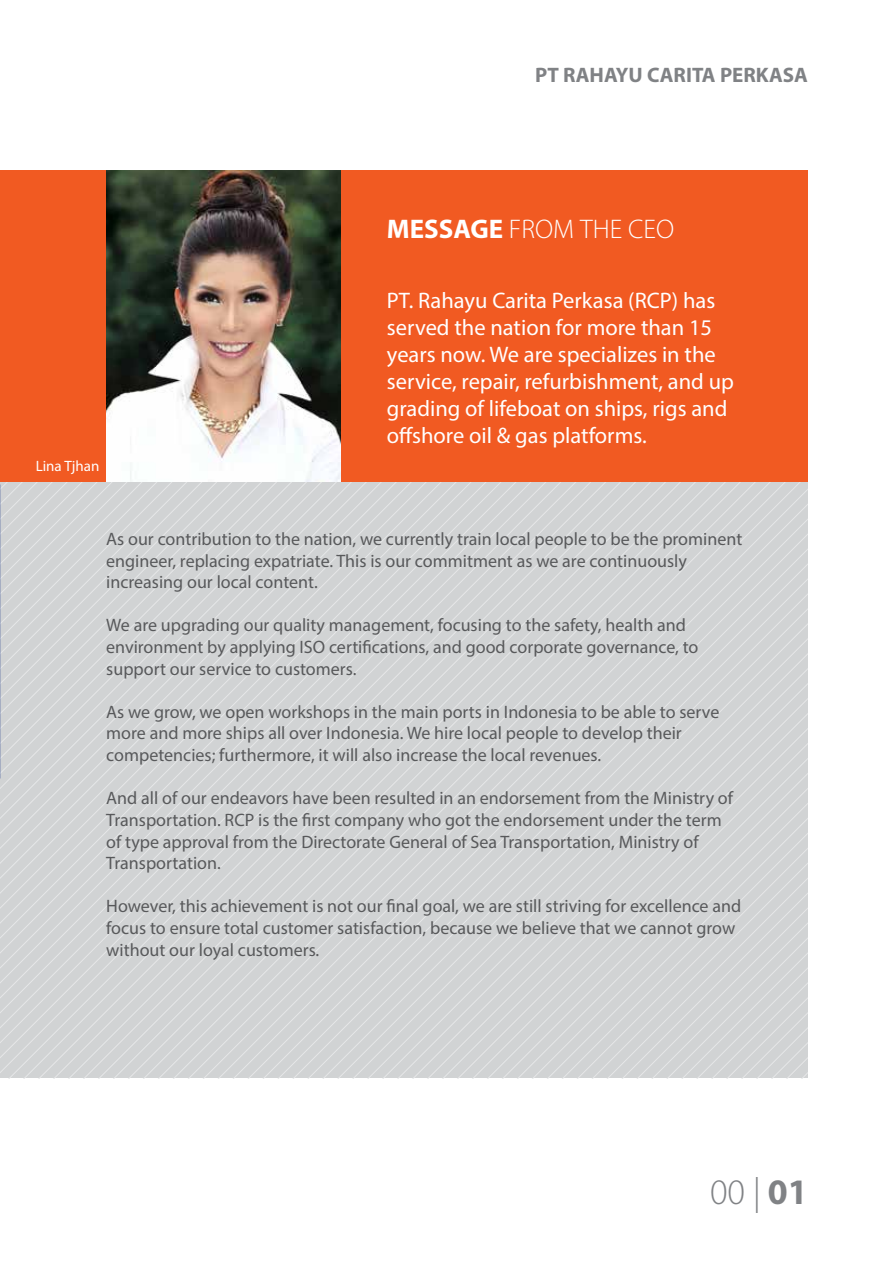
<style>
.page{position:relative;width:893px;height:1263px;background:#fff}
.page>*{position:absolute;margin:0;border:0;box-sizing:border-box;transform-origin:0 0}
.t1{font:300 36px "Myriad Pro";color:#808285}
.t2{font:300 27px "Myriad Pro";color:#fff}
.t3{font:22.5px/27px "Myriad Pro";color:#fff}
.t4{font:700 21px "Myriad Pro";color:#808285}
.t5{font:18px/21.6px "Myriad Pro";color:#58595b}
.t6{font:15px "Myriad Pro";color:#fff}
.s1{font-weight:700}
</style>
<div class="page">
<div style="left:335px;top:170px;width:473px;height:315px;background:#f15a22"></div>
<div style="left:0;top:170px;width:106px;height:315px;background:#f15a22"></div>
<img style="left:106px;top:170px;width:234px;height:313px">
<svg style="left:10px;top:483px;width:15px;height:595px"></svg>
<svg style="left:25px;top:483px;width:15px;height:595px"></svg>
<svg style="left:40px;top:483px;width:15px;height:595px"></svg>
<svg style="left:55px;top:483px;width:15px;height:595px"></svg>
<svg style="left:70px;top:483px;width:15px;height:595px"></svg>
<svg style="left:85px;top:483px;width:15px;height:595px"></svg>
<svg style="left:100px;top:483px;width:15px;height:595px"></svg>
<svg style="left:115px;top:483px;width:15px;height:595px"></svg>
<svg style="left:130px;top:483px;width:15px;height:595px"></svg>
<svg style="left:145px;top:483px;width:15px;height:595px"></svg>
<svg style="left:160px;top:483px;width:15px;height:595px"></svg>
<svg style="left:175px;top:483px;width:15px;height:595px"></svg>
<svg style="left:190px;top:483px;width:15px;height:595px"></svg>
<svg style="left:205px;top:483px;width:15px;height:595px"></svg>
<svg style="left:220px;top:483px;width:15px;height:595px"></svg>
<svg style="left:235px;top:483px;width:15px;height:595px"></svg>
<svg style="left:250px;top:483px;width:14px;height:595px"></svg>
<svg style="left:264px;top:483px;width:15px;height:595px"></svg>
<svg style="left:279px;top:483px;width:15px;height:595px"></svg>
<svg style="left:294px;top:483px;width:15px;height:595px"></svg>
<svg style="left:309px;top:483px;width:15px;height:595px"></svg>
<svg style="left:324px;top:483px;width:15px;height:595px"></svg>
<svg style="left:339px;top:483px;width:15px;height:595px"></svg>
<svg style="left:354px;top:483px;width:15px;height:595px"></svg>
<svg style="left:369px;top:483px;width:15px;height:595px"></svg>
<svg style="left:384px;top:483px;width:15px;height:595px"></svg>
<svg style="left:399px;top:483px;width:15px;height:595px"></svg>
<svg style="left:414px;top:483px;width:15px;height:595px"></svg>
<svg style="left:429px;top:483px;width:15px;height:595px"></svg>
<svg style="left:444px;top:483px;width:15px;height:595px"></svg>
<svg style="left:459px;top:483px;width:15px;height:595px"></svg>
<svg style="left:474px;top:483px;width:15px;height:595px"></svg>
<svg style="left:489px;top:483px;width:15px;height:595px"></svg>
<svg style="left:504px;top:483px;width:15px;height:595px"></svg>
<svg style="left:519px;top:483px;width:15px;height:595px"></svg>
<svg style="left:534px;top:483px;width:15px;height:595px"></svg>
<svg style="left:549px;top:483px;width:15px;height:595px"></svg>
<svg style="left:564px;top:483px;width:15px;height:595px"></svg>
<svg style="left:579px;top:483px;width:15px;height:595px"></svg>
<svg style="left:594px;top:483px;width:15px;height:595px"></svg>
<svg style="left:609px;top:483px;width:14px;height:595px"></svg>
<svg style="left:623px;top:483px;width:15px;height:595px"></svg>
<svg style="left:638px;top:483px;width:15px;height:595px"></svg>
<svg style="left:653px;top:483px;width:15px;height:595px"></svg>
<svg style="left:668px;top:483px;width:15px;height:595px"></svg>
<svg style="left:683px;top:483px;width:15px;height:595px"></svg>
<svg style="left:698px;top:483px;width:15px;height:595px"></svg>
<svg style="left:713px;top:483px;width:15px;height:595px"></svg>
<svg style="left:728px;top:483px;width:15px;height:595px"></svg>
<svg style="left:743px;top:483px;width:65px;height:595px"></svg>
<img style="left:0;top:0;width:1px;height:1263px">
<p class="t4" style="left:535px;top:61px;width:274px">PT RAHAYU CARITA PERKASA</p>
<h2 class="t2" style="left:387px;top:212px;width:289px"><span class="s1">MESSAGE</span> FROM THE CEO</h2>
<p class="t6" style="left:36px;top:457px;width:65px">Lina Tjhan</p>
<p class="t3" style="left:387px;top:287px;width:348px">PT. Rahayu Carita Perkasa (RCP) has served the nation for more than 15 years now. We are specializes in the service, repair, refurbishment, and up grading of lifeboat on ships, rigs and offshore oil &amp; gas platforms.</p>
<p class="t5" style="left:106px;top:528px;width:637px">As our contribution to the nation, we currently train local people to be the prominent engineer, replacing expatriate. This is our commitment as we are continuously increasing our local content.</p>
<p class="t5" style="left:106px;top:614px;width:594px">We are upgrading our quality management, focusing to the safety, health and environment by applying ISO certifications, and good corporate governance, to support our service to customers.</p>
<p class="t5" style="left:106px;top:701px;width:614px">As we grow, we open workshops in the main ports in Indonesia to be able to serve more and more ships all over Indonesia. We hire local people to develop their competencies; furthermore, it will also increase the local revenues.</p>
<p class="t5" style="left:106px;top:787px;width:628px">And all of our endeavors have been resulted in an endorsement from the Ministry of Transportation. RCP is the first company who got the endorsement under the term of type approval from the Directorate General of Sea Transportation, Ministry of Transportation.</p>
<p class="t5" style="left:106px;top:895px;width:636px">However, this achievement is not our final goal, we are still striving for excellence and focus to ensure total customer satisfaction, because we believe that we cannot grow without our loyal customers.</p>
<h1 class="t1" style="left:710px;top:1171px;width:99px">00 | <span class="s1">01</span></h1>
</div>
